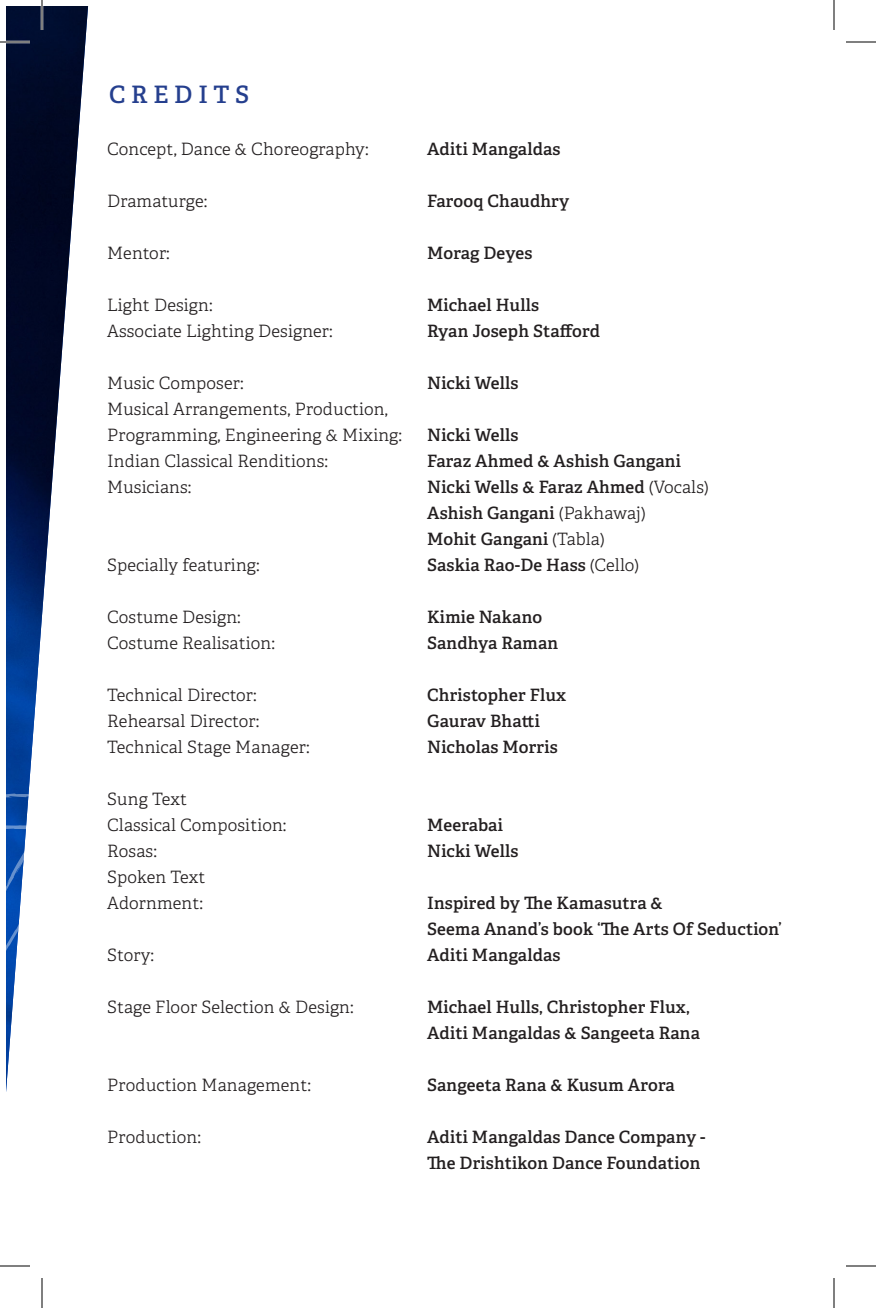
<style>
.page{position:relative;width:876px;height:1308px;background:#fff}
.page>*{position:absolute;margin:0;border:0;box-sizing:border-box;transform-origin:0 0}
.t1{font:600 24px "Adelle";letter-spacing:.24em;color:#253f8e}
.t2{font:600 17px/26px "Adelle";letter-spacing:.01em;color:#231f20}
.t3{font:300 17px "Adelle";letter-spacing:.01em;color:#231f20}
.s1{font-weight:300}
</style>
<div class="page">
<img style="left:6px;top:6px;width:82px;height:786px">
<svg style="left:6px;top:792px;width:23px;height:300px"></svg>
<hr style="left:0;top:41px;width:30px;height:2px;background:#fff">
<hr style="left:41px;top:0;width:2px;height:30px;background:#fff">
<hr style="left:0;top:42px;width:30px;height:1px;background:#000">
<hr style="left:846px;top:42px;width:30px;height:1px;background:#000">
<hr style="left:0;top:1266px;width:30px;height:1px;background:#000">
<hr style="left:846px;top:1266px;width:30px;height:1px;background:#000">
<hr style="left:42px;top:0;width:1px;height:30px;background:#000">
<hr style="left:42px;top:1278px;width:1px;height:30px;background:#000">
<hr style="left:834px;top:0;width:1px;height:30px;background:#000">
<hr style="left:834px;top:1278px;width:1px;height:30px;background:#000">
<p class="t1" style="left:109px;top:80px;width:141px">CREDITS</p>
<p class="t3" style="left:107px;top:139px;width:263px">Concept, Dance &amp; Choreography:</p>
<p class="t2" style="left:427px;top:136px;width:135px">Aditi Mangaldas</p>
<p class="t3" style="left:107px;top:191px;width:102px">Dramaturge:</p>
<p class="t2" style="left:427px;top:188px;width:144px">Farooq Chaudhry</p>
<p class="t3" style="left:107px;top:243px;width:64px">Mentor:</p>
<p class="t2" style="left:427px;top:240px;width:107px">Morag Deyes</p>
<p class="t3" style="left:107px;top:295px;width:107px">Light Design:</p>
<p class="t2" style="left:427px;top:292px;width:113px">Michael Hulls</p>
<p class="t3" style="left:107px;top:321px;width:227px">Associate Lighting Designer:</p>
<p class="t2" style="left:427px;top:318px;width:174px">Ryan Joseph Stafford</p>
<p class="t3" style="left:107px;top:373px;width:138px">Music Composer:</p>
<p class="t2" style="left:427px;top:370px;width:93px">Nicki Wells</p>
<p class="t3" style="left:107px;top:399px;width:282px">Musical Arrangements, Production,</p>
<p class="t3" style="left:107px;top:425px;width:296px">Programming, Engineering &amp; Mixing:</p>
<p class="t2" style="left:427px;top:422px;width:93px">Nicki Wells</p>
<p class="t3" style="left:107px;top:451px;width:222px">Indian Classical Renditions:</p>
<p class="t2" style="left:427px;top:448px;width:255px">Faraz Ahmed &amp; Ashish Gangani</p>
<p class="t3" style="left:107px;top:477px;width:86px">Musicians:</p>
<p class="t2" style="left:427px;top:474px;width:283px">Nicki Wells &amp; Faraz Ahmed <span class="s1">(Vocals)<br></span>Ashish Gangani <span class="s1">(Pakhawaj)</span></p>
<p class="t2" style="left:427px;top:526px;width:179px">Mohit Gangani <span class="s1">(Tabla)</span></p>
<p class="t3" style="left:107px;top:555px;width:154px">Specially featuring:</p>
<p class="t2" style="left:427px;top:552px;width:214px">Saskia Rao-De Hass <span class="s1">(Cello)</span></p>
<p class="t3" style="left:107px;top:607px;width:135px">Costume Design:</p>
<p class="t2" style="left:427px;top:604px;width:117px">Kimie Nakano</p>
<p class="t3" style="left:107px;top:633px;width:169px">Costume Realisation:</p>
<p class="t2" style="left:427px;top:630px;width:133px">Sandhya Raman</p>
<p class="t3" style="left:107px;top:685px;width:151px">Technical Director:</p>
<p class="t2" style="left:427px;top:682px;width:141px">Christopher Flux</p>
<p class="t3" style="left:107px;top:711px;width:154px">Rehearsal Director:</p>
<p class="t2" style="left:427px;top:708px;width:114px">Gaurav Bhatti</p>
<p class="t3" style="left:107px;top:737px;width:204px">Technical Stage Manager:</p>
<p class="t2" style="left:427px;top:734px;width:132px">Nicholas Morris</p>
<p class="t3" style="left:107px;top:789px;width:81px">Sung Text</p>
<p class="t3" style="left:107px;top:815px;width:181px">Classical Composition:</p>
<p class="t2" style="left:427px;top:812px;width:77px">Meerabai</p>
<p class="t3" style="left:107px;top:841px;width:51px">Rosas:</p>
<p class="t2" style="left:427px;top:838px;width:93px">Nicki Wells</p>
<p class="t3" style="left:107px;top:867px;width:100px">Spoken Text</p>
<p class="t3" style="left:107px;top:893px;width:97px">Adornment:</p>
<p class="t2" style="left:427px;top:890px;width:356px">Inspired by The Kamasutra &amp;<br>Seema Anand’s book ‘The Arts Of Seduction’</p>
<p class="t3" style="left:107px;top:945px;width:48px">Story:</p>
<p class="t2" style="left:427px;top:942px;width:135px">Aditi Mangaldas</p>
<p class="t3" style="left:107px;top:997px;width:248px">Stage Floor Selection &amp; Design:</p>
<p class="t2" style="left:427px;top:994px;width:274px">Michael Hulls, Christopher Flux,<br>Aditi Mangaldas &amp; Sangeeta Rana</p>
<p class="t3" style="left:107px;top:1075px;width:205px">Production Management:</p>
<p class="t2" style="left:427px;top:1072px;width:249px">Sangeeta Rana &amp; Kusum Arora</p>
<p class="t3" style="left:107px;top:1127px;width:95px">Production:</p>
<p class="t2" style="left:427px;top:1124px;width:280px">Aditi Mangaldas Dance Company -<br>The Drishtikon Dance Foundation</p>
</div>
